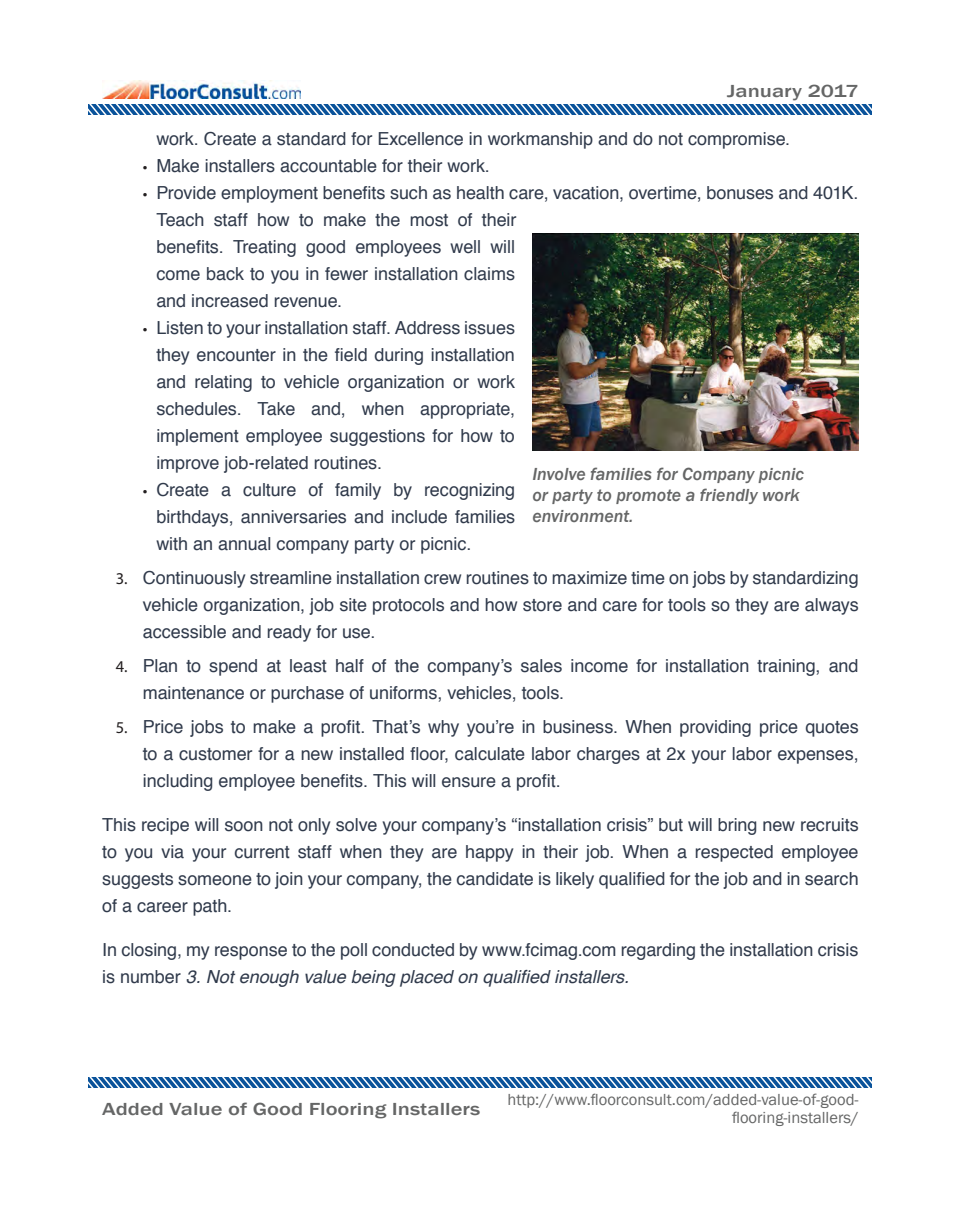
<style>
.page{position:relative;width:961px;height:1231px;background:#fff}
.page>*{position:absolute;margin:0;border:0;box-sizing:border-box;transform-origin:0 0}
.text_cover{font:18px/27px "Helvetica";letter-spacing:-.005em;color:#303a4b;text-align:justify}
.main_intro{font:italic 500 18px/21px "Franklin Gothic";color:#656666}
.t1{font:500 18px "Franklin Gothic";color:#656666;scale:1.25 1}
.main_intro-2{font:16.5px/18px "Franklin Gothic";color:#656666;text-align:right}
.s1{font-family:"Myriad Pro";font-size:16.5px;color:#231f20}
.s2{font-style:italic}
</style>
<div class="page">
<svg style="left:89px;top:104px;width:783px;height:11px;background:#5084b7"></svg>
<svg style="left:89px;top:1077px;width:783px;height:10px;background:#5084b7"></svg>
<img style="left:102px;top:81px;width:198px;height:17px">
<img style="left:532px;top:233px;width:326px;height:217px">
<p class="t1" style="left:727px;top:80px;width:107px">January 2017</p>
<p class="text_cover" style="left:156px;top:126px;width:635px">work. Create a standard for Excellence in workmanship and do not compromise.</p>
<p class="text_cover" style="left:143px;top:153px;width:348px"><span class="s1">•</span> Make installers accountable for their work.</p>
<p class="text_cover" style="left:156px;top:180px;width:703px;text-align:left;text-indent:-14px"><span class="s1">•</span> Provide employment benefits such as health care, vacation, overtime, bonuses and 401K.<br>Teach staff how to make the most of their<br>benefits. Treating good employees well will<br>come back to you in fewer installation claims<br>and increased revenue.</p>
<p class="text_cover" style="left:156px;top:315px;width:360px;text-indent:-14px"><span class="s1">•</span> Listen to your installation staff. Address issues they encounter in the field during installation and relating to vehicle organization or work schedules. Take and, when appropriate, implement employee suggestions for how to improve job-related routines.</p>
<p class="text_cover" style="left:156px;top:477px;width:360px;text-indent:-14px"><span class="s1">•</span> Create a culture of family by recognizing birthdays, anniversaries and include families with an annual company party or picnic.</p>
<p class="text_cover" style="left:143px;top:565px;width:717px;text-indent:-27px"><span class="s1">3.</span> Continuously streamline installation crew routines to maximize time on jobs by standardizing vehicle organization, job site protocols and how store and care for tools so they are always accessible and ready for use.</p>
<p class="text_cover" style="left:143px;top:652px;width:717px;text-indent:-27px"><span class="s1">4.</span> Plan to spend at least half of the company’s sales income for installation training, and maintenance or purchase of uniforms, vehicles, tools.</p>
<p class="text_cover" style="left:143px;top:713px;width:717px;text-indent:-27px"><span class="s1">5.</span> Price jobs to make a profit. That’s why you’re in business. When providing price quotes to a customer for a new installed floor, calculate labor charges at 2x your labor expenses, including employee benefits. This will ensure a profit.</p>
<p class="text_cover" style="left:102px;top:811px;width:758px">This recipe will soon not only solve your company’s “installation crisis” but will bring new recruits to you via your current staff when they are happy in their job. When a respected employee suggests someone to join your company, the candidate is likely qualified for the job and in search of a career path.</p>
<p class="text_cover" style="left:102px;top:936px;width:757px">In closing, my response to the poll conducted by www.fcimag.com regarding the installation crisis is number <span class="s2">3. Not enough value being placed on qualified installers.</span></p>
<p class="main_intro" style="left:532px;top:463px;width:273px">Involve families for Company picnic or party to promote a friendly work environment.</p>
<p class="t1" style="left:102px;top:1098px;width:304px">Added Value of Good Flooring Installers</p>
<p class="main_intro-2" style="left:507px;top:1090px;width:353px">http://www.floorconsult.com/added-value-of-good&shy;flooring-installers/</p>
</div>
